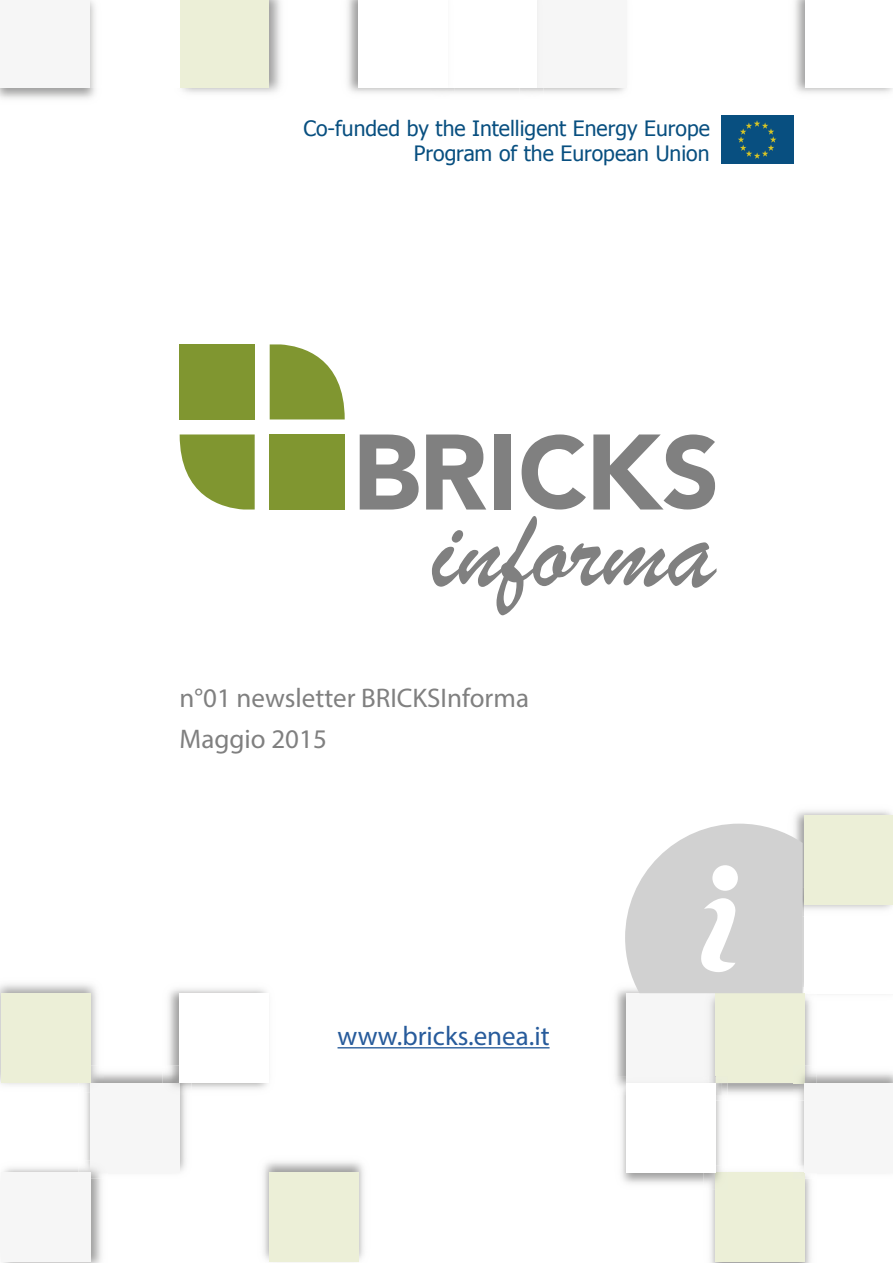
<style>
.page{position:relative;width:893px;height:1263px;background:#fff}
.page>*{position:absolute;margin:0;border:0;box-sizing:border-box;transform-origin:0 0}
.t1{font:116.85px "Brush Script";color:#808080}
.t2{font:27px/40.5px "Myriad Pro";color:#808080}
.t3{font:27px "Myriad Pro";color:#275b9b}
.t4{font:21.15px/25.3px "Tahoma";color:#084f80;text-align:right}
</style>
<div class="page">
<img style="left:615px;top:989px;width:11px;height:88px">
<div style="left:626px;top:994px;width:89px;height:89px;background:#f6f6f6"></div>
<img style="left:727px;top:1000px;width:84px;height:94px">
<div style="left:715px;top:994px;width:90px;height:89px;background:#ecefd7"></div>
<img style="left:710px;top:1179px;width:101px;height:84px">
<div style="left:715px;top:1172px;width:90px;height:89px;background:#ecefd7"></div>
<img style="left:794px;top:810px;width:98px;height:14px">
<div style="left:805px;top:815px;width:88px;height:89px;background:#ecefd7"></div>
<img style="left:621px;top:1095px;width:100px;height:89px">
<img style="left:616px;top:1077px;width:10px;height:18px">
<img style="left:715px;top:1083px;width:12px;height:17px">
<svg style="left:709px;top:1077px;width:7px;height:6px"></svg>
<img style="left:704px;top:1166px;width:19px;height:24px">
<img style="left:715px;top:1172px;width:8px;height:18px">
<div style="left:626px;top:1083px;width:89px;height:89px;background:#fff"></div>
<img style="left:85px;top:1072px;width:101px;height:99px">
<div style="left:90px;top:1083px;width:90px;height:89px;background:#f6f6f6"></div>
<img style="left:168px;top:988px;width:99px;height:101px">
<img style="left:162px;top:1066px;width:30px;height:29px">
<img style="left:162px;top:1083px;width:18px;height:12px">
<div style="left:180px;top:994px;width:89px;height:89px;background:#fff"></div>
<img style="left:263px;top:1161px;width:101px;height:101px">
<div style="left:269px;top:1172px;width:89px;height:90px;background:#ecefd7"></div>
<img style="left:3px;top:1167px;width:99px;height:96px">
<img style="left:79px;top:1160px;width:26px;height:19px">
<img style="left:90px;top:1160px;width:15px;height:12px">
<div style="left:1px;top:1172px;width:89px;height:90px;background:#f6f6f6"></div>
<img style="left:79px;top:1066px;width:25px;height:26px">
<img style="left:90px;top:1083px;width:14px;height:9px">
<div style="left:1px;top:994px;width:89px;height:89px;background:#ecefd7"></div>
<img style="left:799px;top:1072px;width:94px;height:94px">
<img style="left:793px;top:1066px;width:24px;height:34px">
<img style="left:793px;top:1066px;width:12px;height:17px">
<img style="left:801px;top:1166px;width:8px;height:13px">
<svg style="left:801px;top:1172px;width:4px;height:7px"></svg>
<div style="left:805px;top:1083px;width:88px;height:89px;background:#f6f6f6"></div>
<div style="left:537px;top:0;width:89px;height:87px;background:#f6f6f6"></div>
<img style="left:795px;top:0;width:98px;height:93px">
<div style="left:805px;top:0;width:88px;height:87px;background:#fff"></div>
<img style="left:180px;top:0;width:101px;height:93px">
<div style="left:179px;top:0;width:90px;height:87px;background:#ecefd7"></div>
<img style="left:347px;top:0;width:107px;height:96px">
<img style="left:448px;top:0;width:6px;height:87px">
<div style="left:358px;top:0;width:90px;height:87px;background:#fff"></div>
<div style="left:0;top:0;width:90px;height:87px;background:#f6f6f6"></div>
<div style="left:270px;top:434px;width:75px;height:75px;background:#809630"></div>
<svg style="left:180px;top:434px;width:75px;height:75px"></svg>
<svg style="left:270px;top:344px;width:75px;height:75px"></svg>
<div style="left:180px;top:344px;width:75px;height:75px;background:#809630"></div>
<svg style="left:360px;top:434px;width:59px;height:75px"></svg>
<svg style="left:426px;top:434px;width:60px;height:75px"></svg>
<div style="left:494px;top:434px;width:16px;height:75px;background:#808080"></div>
<svg style="left:522px;top:434px;width:64px;height:75px"></svg>
<svg style="left:593px;top:434px;width:122px;height:75px"></svg>
<div style="left:721px;top:116px;width:72px;height:48px;background:#084f80"></div>
<svg style="left:738px;top:120px;width:38px;height:39px"></svg>
<svg style="left:625px;top:824px;width:192px;height:170px"></svg>
<div style="left:712px;top:865px;width:26px;height:26px;background:#fff;border-radius:50%"></div>
<hr style="left:338px;top:1047px;width:212px;height:1px;background:#275b9b">
<p class="t4" style="left:303px;top:115px;width:408px">Co-funded by the Intelligent Energy Europe<br>Program of the European Union</p>
<h1 class="t1" style="left:431px;top:473px;width:285px">informa</h1>
<p class="t2" style="left:180px;top:677px;width:351px">n°01 newsletter BRICKSInforma<br>Maggio 2015</p>
<p class="t3" style="left:338px;top:1019px;width:214px">www.bricks.enea.it</p>
</div>
